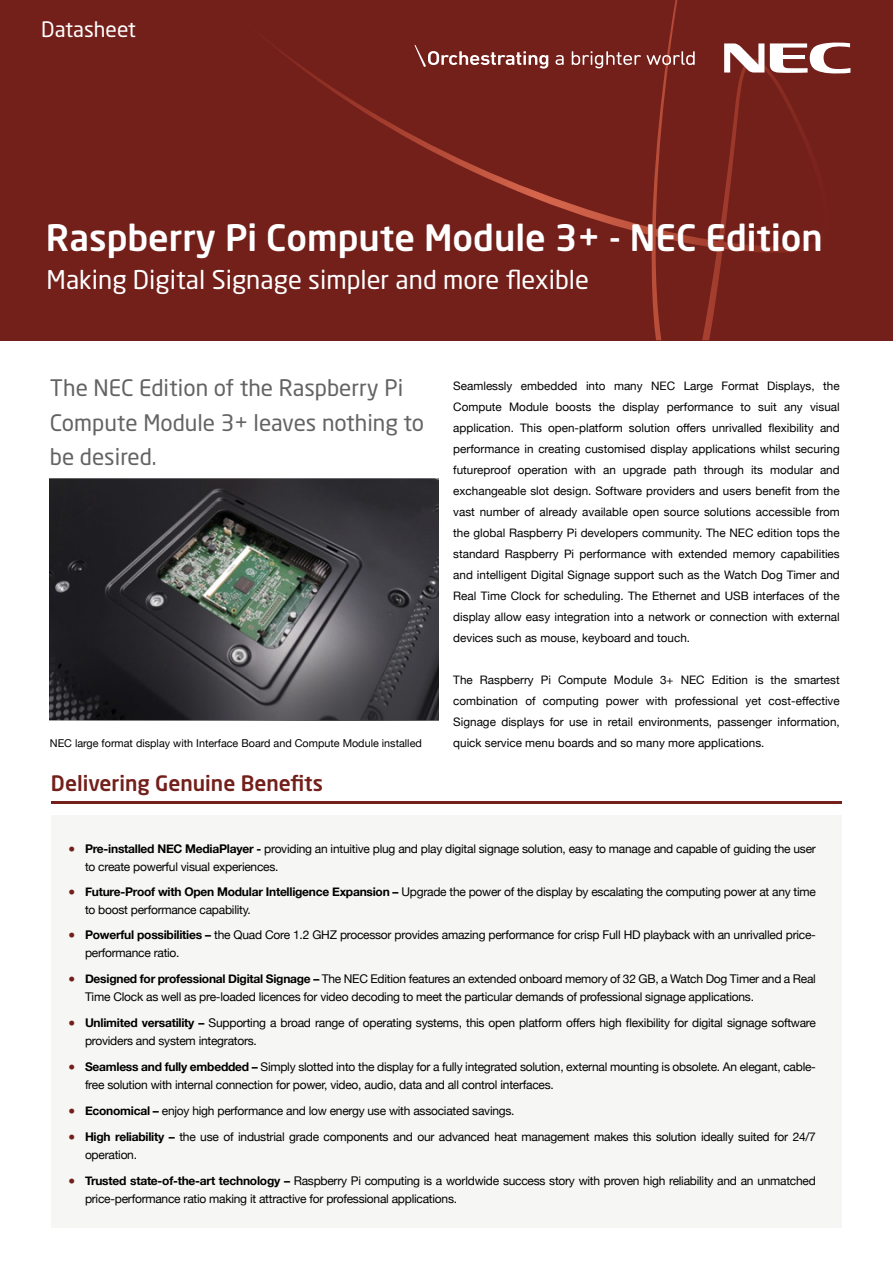
<style>
.page{position:relative;width:893px;height:1263px;background:#fff}
.page>*{position:absolute;margin:0;border:0;box-sizing:border-box;transform-origin:0 0}
.t1{font:500 36px "Neo Sans Pro";color:#fff}
.t2{font:25.5px "Neo Sans Pro";color:#fff}
.t3{font:22.5px/34.5px "Neo Sans Pro";color:#646363}
.t4{font:500 21px "Neo Sans Pro";color:#731f1a}
.t5{font:21px "Neo Sans Pro";color:#fff}
.t6{font:12px/18px "Helvetica Neue";letter-spacing:-.02em;color:#000}
.t7{font:11.7px/21px "Helvetica Neue";color:#000;text-align:justify}
.t8{font:10.8px "Helvetica Neue";color:#000}
.s1{font-size:11.7px;color:#731f1a}
.s2{font-weight:700}
</style>
<div class="page">
<div style="left:0;top:0;width:893px;height:340px;background:#731f1a"></div>
<svg style="left:271px;top:0;width:536px;height:340px"></svg>
<svg style="left:555px;top:55px;width:9px;height:10px"></svg>
<svg style="left:572px;top:51px;width:123px;height:17px"></svg>
<svg style="left:415px;top:45px;width:133px;height:24px"></svg>
<svg style="left:724px;top:43px;width:40px;height:30px"></svg>
<svg style="left:770px;top:42px;width:80px;height:32px"></svg>
<div style="left:51px;top:815px;width:790px;height:413px;background:#f6f6f5"></div>
<hr style="left:51px;top:801px;width:791px;height:2px;background:#731f1a">
<img style="left:50px;top:478px;width:388px;height:243px">
<h3 class="t5" style="left:41px;top:17px;width:96px">Datasheet</h3>
<h1 class="t1" style="left:46px;top:215px;width:778px">Raspberry Pi Compute Module 3+ - NEC Edition</h1>
<h2 class="t2" style="left:47px;top:264px;width:544px">Making Digital Signage simpler and more flexible</h2>
<h3 class="t3" style="left:50px;top:370px;width:376px">The NEC Edition of the Raspberry Pi<br>Compute Module 3+ leaves nothing to be desired.</h3>
<p class="t7" style="left:453px;top:376px;width:388px">Seamlessly embedded into many NEC Large Format Displays, the Compute Module boosts the display performance to suit any visual application. This open-platform solution offers unrivalled flexibility and performance in creating customised display applications whilst securing futureproof operation with an upgrade path through its modular and exchangeable slot design. Software providers and users benefit from the vast number of already available open source solutions accessible from the global Raspberry Pi developers community. The NEC edition tops the standard Raspberry Pi performance with extended memory capabilities and intelligent Digital Signage support such as the Watch Dog Timer and Real Time Clock for scheduling. The Ethernet and USB interfaces of the display allow easy integration into a network or connection with external devices such as mouse, keyboard and touch.</p>
<p class="t7" style="left:453px;top:670px;width:388px">The Raspberry Pi Compute Module 3+ NEC Edition is the smartest combination of computing power with professional yet cost-effective Signage displays for use in retail environments, passenger information,</p>
<p class="t8" style="left:50px;top:735px;width:373px">NEC large format display with Interface Board and Compute Module installed</p>
<p class="t7" style="left:453px;top:733px;width:313px">quick service menu boards and so many more applications.</p>
<h3 class="t4" style="left:51px;top:769px;width:274px">Delivering Genuine Benefits</h3>
<p class="t6" style="left:85px;top:840px;width:732px;text-indent:-17px"><span class="s1">●</span> <span class="s2">Pre-installed NEC MediaPlayer -</span> providing an intuitive plug and play digital signage solution, easy to manage and capable of guiding the user to create powerful visual experiences.</p>
<p class="t6" style="left:85px;top:883px;width:732px;text-indent:-17px"><span class="s1">●</span> <span class="s2">Future-Proof with Open Modular Intelligence Expansion –</span> Upgrade the power of the display by escalating the computing power at any time to boost performance capability.</p>
<p class="t6" style="left:85px;top:927px;width:732px;text-indent:-17px"><span class="s1">●</span> <span class="s2">Powerful possibilities –</span> the Quad Core 1.2 GHZ processor provides amazing performance for crisp Full HD playback with an unrivalled price&shy;performance ratio.</p>
<p class="t6" style="left:85px;top:971px;width:732px;text-indent:-17px"><span class="s1">●</span> <span class="s2">Designed for professional Digital Signage –</span> The NEC Edition features an extended onboard memory of 32 GB, a Watch Dog Timer and a Real<br>Time Clock as well as pre-loaded licences for video decoding to meet the particular demands of professional signage applications.</p>
<p class="t6" style="left:85px;top:1014px;width:732px;text-indent:-17px"><span class="s1">●</span> <span class="s2">Unlimited versatility –</span> Supporting a broad range of operating systems, this open platform offers high flexibility for digital signage software providers and system integrators.</p>
<p class="t6" style="left:85px;top:1058px;width:732px;text-indent:-17px"><span class="s1">●</span> <span class="s2">Seamless and fully embedded –</span> Simply slotted into the display for a fully integrated solution, external mounting is obsolete. An elegant, cable&shy;free solution with internal connection for power, video, audio, data and all control interfaces.</p>
<p class="t6" style="left:68px;top:1102px;width:448px"><span class="s1">●</span> <span class="s2">Economical –</span> enjoy high performance and low energy use with associated savings.</p>
<p class="t6" style="left:85px;top:1128px;width:732px;text-indent:-17px"><span class="s1">●</span> <span class="s2">High reliability –</span> the use of industrial grade components and our advanced heat management makes this solution ideally suited for 24/7 operation.</p>
<p class="t6" style="left:85px;top:1172px;width:732px;text-indent:-17px"><span class="s1">●</span> <span class="s2">Trusted state-of-the-art technology –</span> Raspberry Pi computing is a worldwide success story with proven high reliability and an unmatched price-performance ratio making it attractive for professional applications.</p>
</div>
